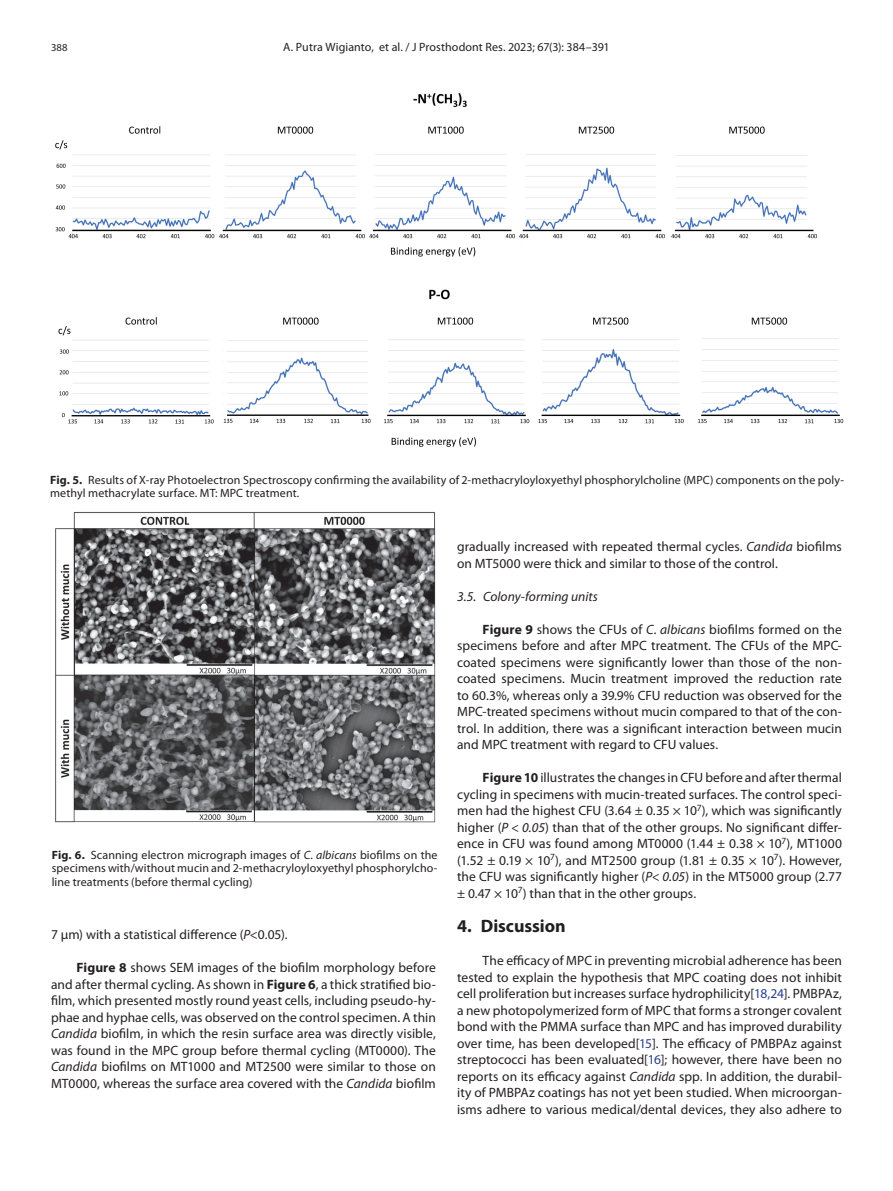
<style>
.page{position:relative;width:893px;height:1191px;background:#fff}
.page>*{position:absolute;margin:0;border:0;box-sizing:border-box;transform-origin:0 0}
.t1{font:700 18px "Myriad Pro";letter-spacing:-.005em;color:#231f20}
.t2{font:13.5px/16.5px "Myriad Pro";letter-spacing:.005em;color:#231f20;text-align:justify}
.t3{font:italic 13.5px "Myriad Pro";color:#231f20}
.t4{font:12px/13.5px "Myriad Pro";letter-spacing:.01em;color:#231f20}
.t5{font:10.65px "Myriad Pro";color:#231f20}
.s1{font-weight:700}
.s2{font-style:italic}
.s3{color:#253f8e}
</style>
<div class="page">
<img style="left:55px;top:93px;width:789px;height:354px">
<img style="left:55px;top:512px;width:381px;height:311px">
<p class="t5" style="left:51px;top:41px;width:18px">388</p>
<p class="t4" style="left:283px;top:40px;width:328px">A. Putra Wigianto, et al. / J Prosthodont Res. 2023; 67(3): 384–391</p>
<p class="t4" style="left:50px;top:473px;width:795px"><span class="s1">Fig. 5.</span> Results of X-ray Photoelectron Spectroscopy confirming the availability of 2-methacryloyloxyethyl phosphorylcholine (MPC) components on the poly&shy;methyl methacrylate surface. MT: MPC treatment.</p>
<p class="t4" style="left:52px;top:847px;width:387px;text-align:justify"><span class="s1">Fig. 6.</span> Scanning electron micrograph images of <span class="s2">C. albicans</span> biofilms on the specimens with/without mucin and 2-methacryloyloxyethyl phosphorylcho&shy;line treatments (before thermal cycling)</p>
<p class="t2" style="left:51px;top:926px;width:238px">7 µm) with a statistical difference (<span class="s2">P</span>&lt;0.05).</p>
<p class="t2" style="left:51px;top:959px;width:386px;text-indent:26px"><span class="s1">Figure 8</span> shows SEM images of the biofilm morphology before and after thermal cycling. As shown in <span class="s1">Figure 6</span>, a thick stratified bio&shy;film, which presented mostly round yeast cells, including pseudo-hy&shy;phae and hyphae cells, was observed on the control specimen. A thin <span class="s2">Candida</span> biofilm, in which the resin surface area was directly visible, was found in the MPC group before thermal cycling (MT0000). The <span class="s2">Candida</span> biofilms on MT1000 and MT2500 were similar to those on MT0000, whereas the surface area covered with the <span class="s2">Candida</span> biofilm</p>
<p class="t2" style="left:457px;top:538px;width:386px">gradually increased with repeated thermal cycles. <span class="s2">Candida</span> biofilms on MT5000 were thick and similar to those of the control.</p>
<p class="t3" style="left:457px;top:587px;width:142px">3.5. Colony-forming units</p>
<p class="t2" style="left:457px;top:620px;width:386px;text-indent:26px"><span class="s1">Figure 9</span> shows the CFUs of <span class="s2">C. albicans</span> biofilms formed on the specimens before and after MPC treatment. The CFUs of the MPC&shy;coated specimens were significantly lower than those of the non&shy;coated specimens. Mucin treatment improved the reduction rate to 60.3%, whereas only a 39.9% CFU reduction was observed for the MPC-treated specimens without mucin compared to that of the con&shy;trol. In addition, there was a significant interaction between mucin and MPC treatment with regard to CFU values.</p>
<p class="t2" style="left:457px;top:769px;width:386px;text-indent:26px"><span class="s1">Figure 10</span> illustrates the changes in CFU before and after thermal cycling in specimens with mucin-treated surfaces. The control speci&shy;men had the highest CFU (3.64 ± 0.35 × 10<sup>7</sup>), which was significantly higher (<span class="s2">P &lt; 0.05</span>) than that of the other groups. No significant differ&shy;ence in CFU was found among MT0000 (1.44 ± 0.38 × 10<sup>7</sup>), MT1000 (1.52 ± 0.19 × 10<sup>7</sup>), and MT2500 group (1.81 ± 0.35 × 10<sup>7</sup>). However, the CFU was significantly higher (<span class="s2">P&lt; 0.05</span>) in the MT5000 group (2.77 ± 0.47 × 10<sup>7</sup>) than that in the other groups.</p>
<h1 class="t1" style="left:457px;top:914px;width:110px">4. Discussion</h1>
<p class="t2" style="left:457px;top:952px;width:386px;text-indent:26px">The efficacy of MPC in preventing microbial adherence has been tested to explain the hypothesis that MPC coating does not inhibit cell proliferation but increases surface hydrophilicity[<span class="s3">18,24</span>]. PMBPAz, a new photopolymerized form of MPC that forms a stronger covalent bond with the PMMA surface than MPC and has improved durability over time, has been developed[<span class="s3">15</span>]. The efficacy of PMBPAz against streptococci has been evaluated[<span class="s3">16</span>]; however, there have been no reports on its efficacy against <span class="s2">Candida</span> spp. In addition, the durabil&shy;ity of PMBPAz coatings has not yet been studied. When microorgan&shy;isms adhere to various medical/dental devices, they also adhere to</p>
</div>
